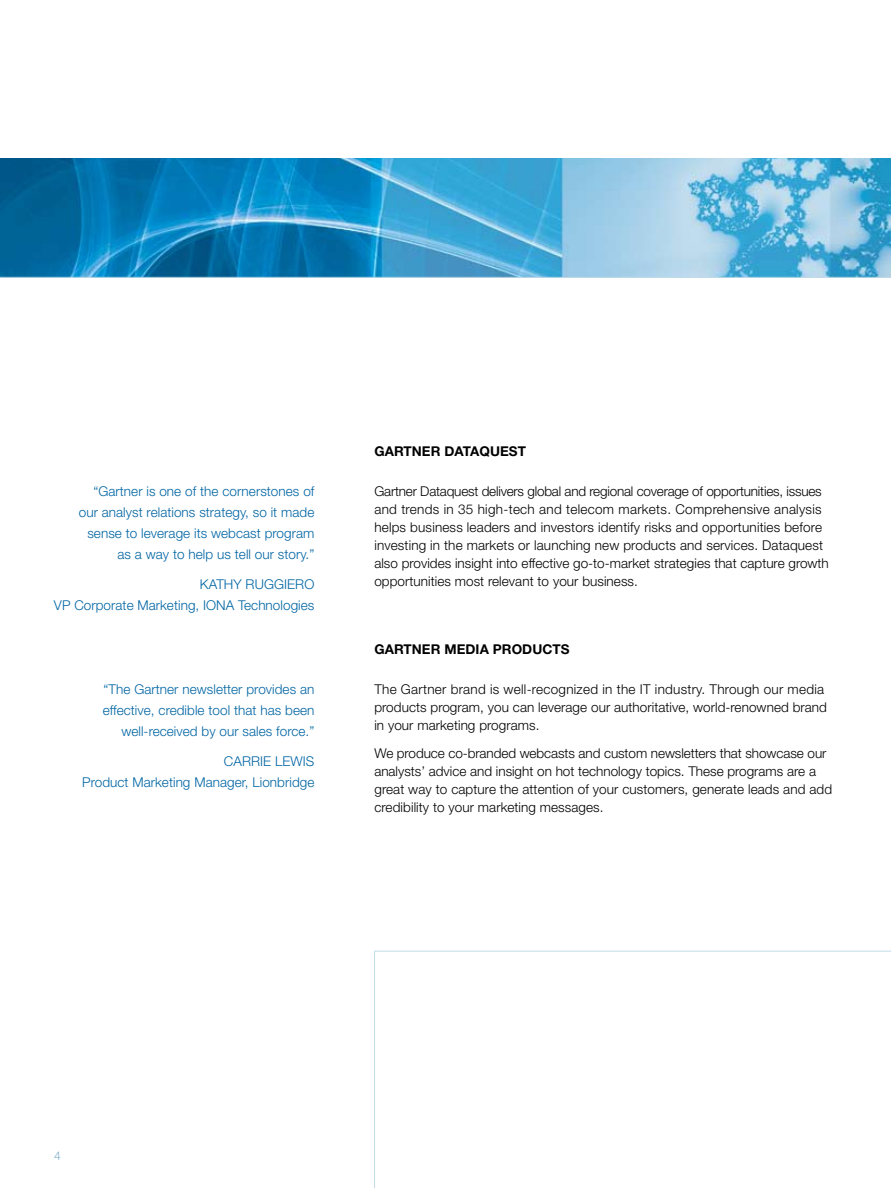
<style>
.page{position:relative;width:891px;height:1188px;background:#fff}
.page>*{position:absolute;margin:0;border:0;box-sizing:border-box;transform-origin:0 0}
.t1{font:300 13.5px/18px "Helvetica Neue";letter-spacing:.005em;color:#000}
.t2{font:300 13.5px/21px "Helvetica Neue";letter-spacing:.005em;color:#0065a4;text-align:right}
.t3{font:700 13.5px "Helvetica Neue";letter-spacing:.005em;color:#000}
.t4{font:300 12px "Helvetica Neue";color:#7eb0cc}
</style>
<div class="page">
<img style="left:0;top:158px;width:891px;height:119px">
<hr style="left:0;top:277px;width:891px;height:1px;background:#c2dbe8">
<svg style="left:374px;top:950px;width:517px;height:238px"></svg>
<p class="t2" style="left:79px;top:481px;width:237px">“Gartner is one of the cornerstones of our analyst relations strategy, so it made sense to leverage its webcast program as a way to help us tell our story.”</p>
<p class="t2" style="left:54px;top:573px;width:262px">KATHY RUGGIERO<br>VP Corporate Marketing, IONA Technologies</p>
<p class="t2" style="left:103px;top:678px;width:213px">“The Gartner newsletter provides an effective, credible tool that has been well-received by our sales force.”</p>
<p class="t2" style="left:82px;top:750px;width:234px">CARRIE LEWIS<br>Product Marketing Manager, Lionbridge</p>
<p class="t3" style="left:374px;top:443px;width:21px">GARTNER</p>
<p class="t3" style="left:444px;top:443px;width:10px">DATA</p>
<p class="t3" style="left:479px;top:443px;width:21px">QUEST</p>
<p class="t1" style="left:374px;top:482px;width:456px">Gartner Dataquest delivers global and regional coverage of opportunities, issues and trends in 35 high-tech and telecom markets. Comprehensive analysis helps business leaders and investors identify risks and opportunities before investing in the markets or launching new products and services. Dataquest also provides insight into effective go-to-market strategies that capture growth opportunities most relevant to your business.</p>
<p class="t3" style="left:374px;top:641px;width:21px">GARTNER</p>
<p class="t3" style="left:444px;top:641px;width:10px">MEDIA</p>
<p class="t3" style="left:493px;top:641px;width:20px">PRODUCTS</p>
<p class="t1" style="left:374px;top:680px;width:454px">The Gartner brand is well-recognized in the IT industry. Through our media products program, you can leverage our authoritative, world-renowned brand in your marketing programs.</p>
<p class="t1" style="left:374px;top:744px;width:459px">We produce co-branded webcasts and custom newsletters that showcase our analysts’ advice and insight on hot technology topics. These programs are a great way to capture the attention of your customers, generate leads and add credibility to your marketing messages.</p>
<p class="t4" style="left:54px;top:1149px;width:8px">4</p>
</div>
